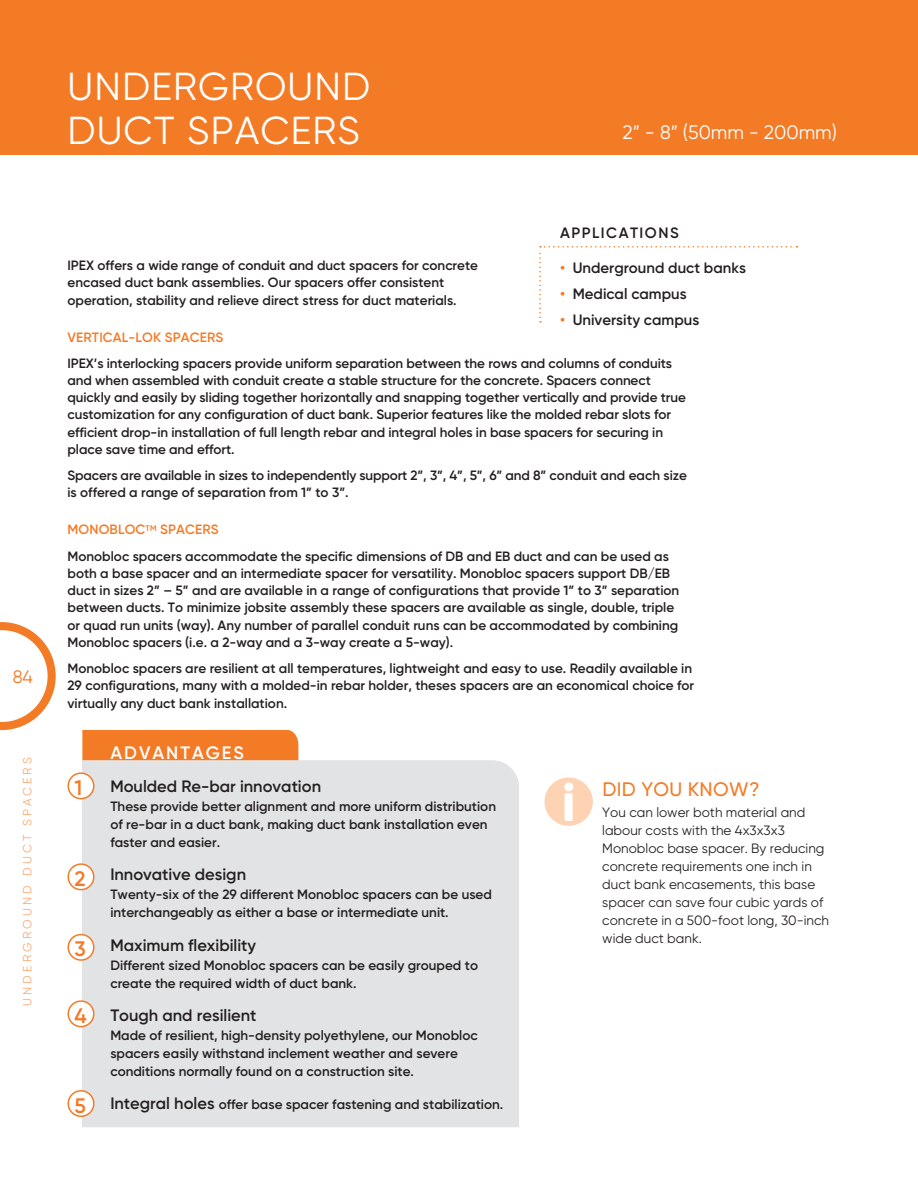
<style>
.page{position:relative;width:918px;height:1188px;background:#fff}
.page>*{position:absolute;margin:0;border:0;box-sizing:border-box;transform-origin:0 0}
.t1{font:39px/43.5px "Gilroy";letter-spacing:.03em;color:#fff}
.t2{font:600 21px "Gilroy";color:#f47b26}
.t3{font:19.5px "Gilroy";color:#fff}
.t4{font:500 19.5px "Gilroy";letter-spacing:.02em;color:#f47b26}
.t5{font:600 18px "Gilroy";letter-spacing:.11em;color:#fff}
.t6{font:18px "Gilroy";color:#f47b26}
.t7{font:600 16.5px "Gilroy";color:#231f20}
.t8{font:600 15px "Gilroy";color:#231f20}
.t9{font:600 15px "Gilroy";letter-spacing:.1em;color:#231f20}
.t10{font:600 13.5px/17.2px "Gilroy";color:#231f20}
.t11{font:13.5px/18px "Gilroy";color:#231f20}
.t12{font:600 13.5px "Gilroy";letter-spacing:.01em;color:#f47b26}
.t13{font:12px "Gilroy";letter-spacing:.26em;color:#faab75}
.s1{color:#f47b26}
.s2{font-size:16.5px}
</style>
<div class="page">
<div style="left:0;top:0;width:918px;height:155px;background:#f47b26"></div>
<svg style="left:0;top:622px;width:56px;height:108px"></svg>
<div style="left:82px;top:760px;width:437px;height:367px;background:#e2e3e4"></div>
<div style="left:82px;top:730px;width:216px;height:30px;background:#f47b26"></div>
<svg style="left:539px;top:246px;width:259px;height:77px"></svg>
<div style="left:545px;top:777px;width:48px;height:49px;background:#fdd3b3;border-radius:50%"></div>
<div style="left:565px;top:793px;width:8px;height:28px;background:#fff;border-radius:2px"></div>
<div style="left:564px;top:782px;width:9px;height:9px;background:#fff;border-radius:50%"></div>
<div style="left:68px;top:773px;width:26px;height:26px;background:#fff;border-radius:50%"></div>
<div style="left:68px;top:772px;width:26px;height:27px;border:2px solid #f47b26;border-radius:50%"></div>
<div style="left:68px;top:864px;width:26px;height:26px;background:#fff;border-radius:50%"></div>
<div style="left:68px;top:863px;width:26px;height:27px;border:2px solid #f47b26;border-radius:50%"></div>
<div style="left:68px;top:935px;width:26px;height:25px;background:#fff;border-radius:50%"></div>
<div style="left:68px;top:934px;width:26px;height:27px;border:2px solid #f47b26;border-radius:50%"></div>
<div style="left:68px;top:1001px;width:26px;height:26px;background:#fff;border-radius:50%"></div>
<div style="left:68px;top:1000px;width:26px;height:27px;border:2px solid #f47b26;border-radius:50%"></div>
<div style="left:68px;top:1091px;width:26px;height:25px;background:#fff;border-radius:50%"></div>
<div style="left:68px;top:1090px;width:26px;height:27px;border:2px solid #f47b26;border-radius:50%"></div>
<h3 class="t6" style="left:13px;top:671px;width:22px">84</h3>
<p class="t13" style="left:23px;top:1006px;width:250px;rotate:-90deg">UNDERGROUND DUCT SPACERS</p>
<h1 class="t1" style="left:68px;top:69px;width:304px">UNDERGROUND<br>DUCT SPACERS</h1>
<h3 class="t3" style="left:622px;top:126px;width:216px">2” - 8” (50mm - 200mm)</h3>
<p class="t9" style="left:560px;top:228px;width:120px">APPLICATIONS</p>
<p class="t10" style="left:68px;top:258px;width:412px">IPEX offers a wide range of conduit and duct spacers for concrete encased duct bank assemblies. Our spacers offer consistent operation, stability and relieve direct stress for duct materials.</p>
<p class="t12" style="left:68px;top:332px;width:157px">VERTICAL-LOK SPACERS</p>
<p class="t10" style="left:68px;top:356px;width:620px">IPEX’s interlocking spacers provide uniform separation between the rows and columns of conduits and when assembled with conduit create a stable structure for the concrete. Spacers connect quickly and easily by sliding together horizontally and snapping together vertically and provide true customization for any configuration of duct bank. Superior features like the molded rebar slots for efficient drop-in installation of full length rebar and integral holes in base spacers for securing in place save time and effort.</p>
<p class="t10" style="left:68px;top:468px;width:621px">Spacers are available in sizes to independently support 2”, 3”, 4”, 5”, 6” and 8” conduit and each size is offered a range of separation from 1” to 3”.</p>
<p class="t10" style="left:67px;top:518px;width:603px;line-height:26.2px"><span class="s1">MONOBLOC</span><sup>TM</sup> <span class="s1">SPACERS<br></span>Monobloc spacers accommodate the specific dimensions of DB and EB duct and can be used as</p>
<p class="t10" style="left:67px;top:566px;width:613px">both a base spacer and an intermediate spacer for versatility. Monobloc spacers support DB/EB duct in sizes 2” – 5” and are available in a range of configurations that provide 1” to 3” separation between ducts. To minimize jobsite assembly these spacers are available as single, double, triple or quad run units (way). Any number of parallel conduit runs can be accommodated by combining Monobloc spacers (i.e. a 2-way and a 3-way create a 5-way).</p>
<p class="t10" style="left:67px;top:661px;width:628px">Monobloc spacers are resilient at all temperatures, lightweight and easy to use. Readily available in<br>29 configurations, many with a molded-in rebar holder, theses spacers are an economical choice for virtually any duct bank installation.</p>
<h3 class="t5" style="left:110px;top:746px;width:135px">ADVANTAGES</h3>
<p class="t7" style="left:110px;top:780px;width:212px">Moulded Re-bar innovation</p>
<p class="t10" style="left:110px;top:799px;width:387px;line-height:18px">These provide better alignment and more uniform distribution of re-bar in a duct bank, making duct bank installation even faster and easier.</p>
<p class="t7" style="left:110px;top:869px;width:137px">Innovative design</p>
<p class="t10" style="left:110px;top:887px;width:383px;line-height:18px">Twenty-six of the 29 different Monobloc spacers can be used interchangeably as either a base or intermediate unit.</p>
<p class="t7" style="left:110px;top:939px;width:147px">Maximum flexibility</p>
<p class="t10" style="left:110px;top:958px;width:369px;line-height:18px">Different sized Monobloc spacers can be easily grouped to create the required width of duct bank.</p>
<p class="t7" style="left:110px;top:1010px;width:148px">Tough and resilient</p>
<p class="t10" style="left:110px;top:1028px;width:369px;line-height:18px">Made of resilient, high-density polyethylene, our Monobloc spacers easily withstand inclement weather and severe conditions normally found on a construction site.</p>
<p class="t10" style="left:110px;top:1098px;width:394px"><span class="s2">Integral holes</span> offer base spacer fastening and stabilization.</p>
<p class="t8" style="left:560px;top:262px;width:187px"><span class="s1">•</span> Underground duct banks</p>
<p class="t8" style="left:560px;top:289px;width:128px"><span class="s1">•</span> Medical campus</p>
<p class="t8" style="left:560px;top:315px;width:141px"><span class="s1">•</span> University campus</p>
<h2 class="t2" style="left:75px;top:780px;width:9px">1</h2>
<h3 class="t4" style="left:602px;top:783px;width:159px">DID YOU KNOW?</h3>
<p class="t11" style="left:602px;top:805px;width:228px">You can lower both material and labour costs with the 4x3x3x3<br>Monobloc base spacer. By reducing concrete requirements one inch in duct bank encasements, this base spacer can save four cubic yards of concrete in a 500-foot long, 30-inch wide duct bank.</p>
<h2 class="t2" style="left:75px;top:871px;width:13px">2</h2>
<h2 class="t2" style="left:75px;top:942px;width:13px">3</h2>
<h2 class="t2" style="left:75px;top:1008px;width:14px">4</h2>
<h2 class="t2" style="left:75px;top:1098px;width:13px">5</h2>
</div>
